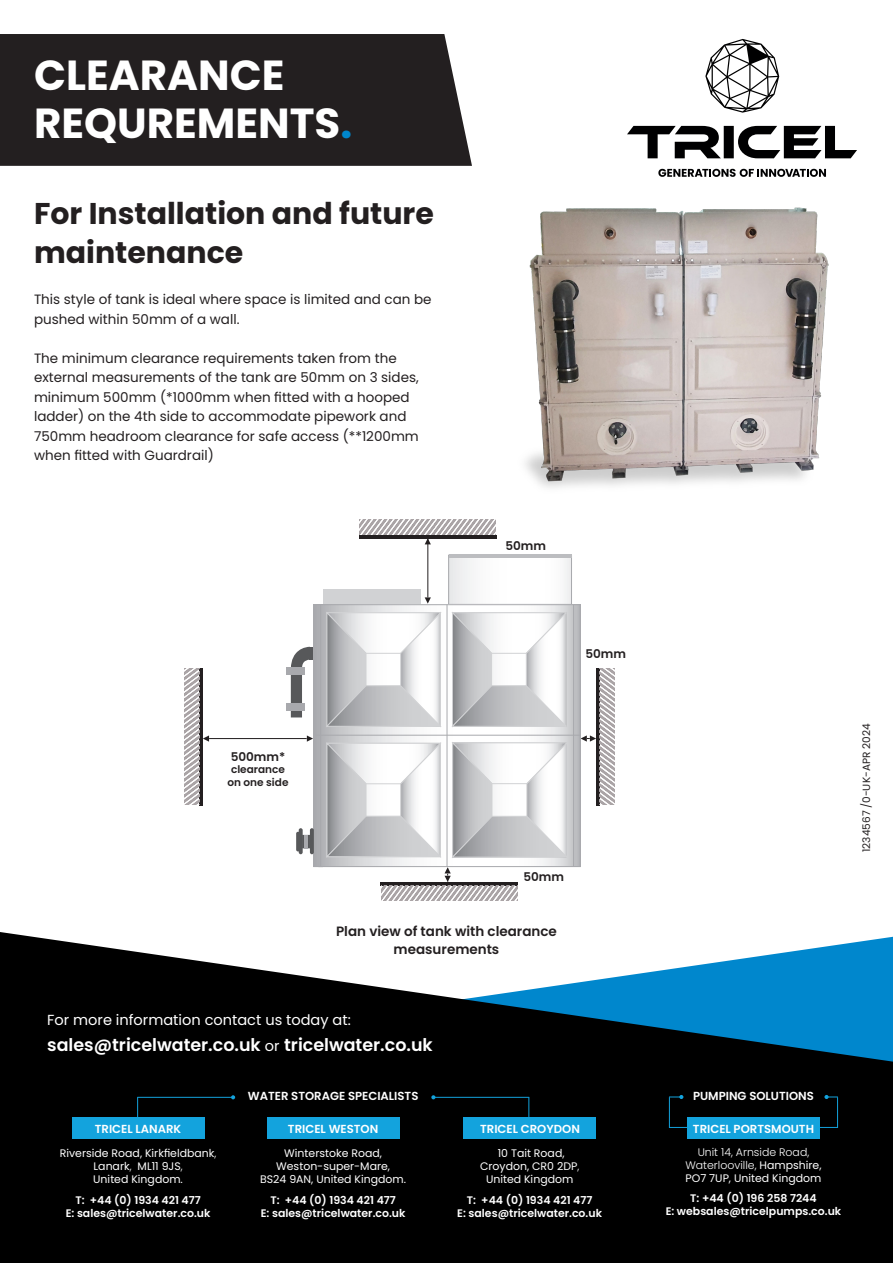
<style>
.page{position:relative;width:893px;height:1263px;background:#fff}
.page>*{position:absolute;margin:0;border:0;box-sizing:border-box;transform-origin:0 0}
.t1{font:700 42px "Poppins";color:#fff}
.t2{font:700 30px "Poppins";color:#231f20}
.t3{font:600 17.55px "Poppins";color:#fff}
.t4{font:14.55px "Poppins";color:#fff}
.t5{font:13.5px/19.5px "Poppins";color:#231f20}
.DW_-_Paragraph_Style{font:600 13.5px/18px "Poppins";color:#231f20;text-align:center}
.DW_-_Paragraph_Style-2{font:600 12px "Poppins";color:#231f20}
.t6{font:600 11.7px "Poppins";color:#fff}
.t7{font:600 10.95px "Poppins";color:#fff}
.t8{font:10.95px "Poppins";color:#fff}
.t9{font:300 10.95px "Poppins";color:#fff}
.t10{font:10.5px "Poppins";color:#231f20}
.DW_-_Paragraph_Style-3{font:600 10.5px "Poppins";color:#231f20}
.s1{color:#0087cd}
.s2{font-weight:400;font-size:14.55px}
.s3{font-weight:300}
.s4{font-weight:400}
</style>
<div class="page">
<div style="left:0;top:34px;width:472px;height:132px;background:#231f20"></div>
<svg style="left:0;top:932px;width:893px;height:331px;background:#1c282f"></svg>
<svg style="left:705px;top:39px;width:74px;height:74px"></svg>
<svg style="left:627px;top:126px;width:230px;height:32px"></svg>
<svg style="left:658px;top:169px;width:168px;height:8px"></svg>
<hr style="left:427px;top:537px;width:1px;height:60px;background:#231f20">
<svg style="left:425px;top:597px;width:6px;height:7px"></svg>
<hr style="left:359px;top:535px;width:137px;height:3px;background:#231f20">
<svg style="left:359px;top:519px;width:136px;height:25px"></svg>
<hr style="left:207px;top:738px;width:101px;height:1px;background:#231f20">
<svg style="left:307px;top:735px;width:6px;height:7px"></svg>
<hr style="left:200px;top:668px;width:3px;height:138px;background:#231f20">
<svg style="left:184px;top:669px;width:25px;height:135px"></svg>
<hr style="left:596px;top:668px;width:3px;height:138px;background:#231f20">
<svg style="left:581px;top:669px;width:34px;height:135px"></svg>
<hr style="left:380px;top:882px;width:138px;height:3px;background:#231f20">
<svg style="left:382px;top:867px;width:135px;height:34px"></svg>
<div style="left:323px;top:589px;width:97px;height:16px;background:#d1d2d4"></div>
<svg style="left:310px;top:647px;width:4px;height:12px"></svg>
<svg style="left:291px;top:647px;width:19px;height:70px"></svg>
<svg style="left:451px;top:557px;width:119px;height:45px"></svg>
<div style="left:449px;top:555px;width:123px;height:49px;border:1px solid #a8a9ad"></div>
<div style="left:286px;top:703px;width:19px;height:7px;background:#a8a9ad"></div>
<hr style="left:449px;top:554px;width:122px;height:3px;background:#bcbdc0">
<div style="left:286px;top:667px;width:19px;height:7px;background:#a8a9ad"></div>
<svg style="left:316px;top:606px;width:262px;height:259px"></svg>
<div style="left:314px;top:604px;width:266px;height:263px;border:1px solid #a8a9ad"></div>
<hr style="left:310px;top:828px;width:4px;height:26px;background:#57585a;border-radius:2px">
<svg style="left:299px;top:828px;width:4px;height:26px"></svg>
<svg style="left:302px;top:835px;width:8px;height:13px"></svg>
<svg style="left:296px;top:832px;width:4px;height:19px"></svg>
<svg style="left:326px;top:612px;width:115px;height:115px"></svg>
<svg style="left:452px;top:612px;width:115px;height:115px"></svg>
<svg style="left:327px;top:743px;width:114px;height:114px"></svg>
<svg style="left:452px;top:742px;width:115px;height:115px"></svg>
<hr style="left:320px;top:605px;width:1px;height:261px;background:#a8a9ad">
<hr style="left:573px;top:605px;width:1px;height:261px;background:#a8a9ad">
<hr style="left:447px;top:605px;width:1px;height:261px;background:#a8a9ad">
<hr style="left:314px;top:735px;width:266px;height:1px;background:#a8a9ad">
<img style="left:525px;top:207px;width:304px;height:281px">
<div style="left:72px;top:1117px;width:132px;height:22px;background:#13a3dd"></div>
<div style="left:267px;top:1117px;width:132px;height:22px;background:#13a3dd"></div>
<div style="left:464px;top:1117px;width:132px;height:22px;background:#13a3dd"></div>
<div style="left:687px;top:1117px;width:132px;height:22px;background:#13a3dd"></div>
<svg style="left:231px;top:1095px;width:4px;height:4px"></svg>
<hr style="left:137px;top:1097px;width:1px;height:31px;background:#13a3dd">
<hr style="left:137px;top:1097px;width:95px;height:1px;background:#13a3dd">
<svg style="left:431px;top:1095px;width:4px;height:4px"></svg>
<hr style="left:528px;top:1097px;width:1px;height:31px;background:#13a3dd">
<hr style="left:435px;top:1097px;width:94px;height:1px;background:#13a3dd">
<hr style="left:669px;top:1097px;width:1px;height:31px;background:#13a3dd">
<svg style="left:669px;top:1095px;width:14px;height:4px"></svg>
<hr style="left:837px;top:1097px;width:1px;height:31px;background:#13a3dd">
<svg style="left:824px;top:1095px;width:14px;height:4px"></svg>
<svg style="left:670px;top:1127px;width:17px;height:1px"></svg>
<svg style="left:819px;top:1127px;width:18px;height:1px"></svg>
<p class="t1" style="left:34px;top:51px;width:252px">CLEARANCE</p>
<p class="t1" style="left:34px;top:99px;width:320px">REQUREMENTS<span class="s1">.</span></p>
<p class="t2" style="left:34px;top:196px;width:401px">For Installation and future</p>
<p class="t2" style="left:34px;top:235px;width:211px">maintenance</p>
<p class="t5" style="left:34px;top:290px;width:399px">This style of tank is ideal where space is limited and can be pushed within 50mm of a wall.</p>
<p class="t5" style="left:34px;top:348px;width:386px">The minimum clearance requirements taken from the external measurements of the tank are 50mm on 3 sides, minimum 500mm (*1000mm when fitted with a hooped ladder) on the 4th side to accommodate pipework and 750mm headroom clearance for safe access (**1200mm when fitted with Guardrail)</p>
<p class="DW_-_Paragraph_Style-2" style="left:505px;top:539px;width:42px">50mm</p>
<p class="DW_-_Paragraph_Style-2" style="left:585px;top:647px;width:42px">50mm</p>
<p class="DW_-_Paragraph_Style-2" style="left:231px;top:750px;width:56px">500mm*</p>
<p class="DW_-_Paragraph_Style-3" style="left:231px;top:764px;width:55px">clearance</p>
<p class="DW_-_Paragraph_Style-3" style="left:227px;top:776px;width:62px">on one side</p>
<p class="DW_-_Paragraph_Style-2" style="left:523px;top:870px;width:42px">50mm</p>
<p class="DW_-_Paragraph_Style" style="left:336px;top:922px;width:222px">Plan view of tank with clearance measurements</p>
<p class="t10" style="left:860px;top:852px;width:130px;rotate:-90deg">1234567 /0-UK-APR 2024</p>
<p class="t4" style="left:47px;top:1011px;width:305px">For more information contact us today at:</p>
<p class="t3" style="left:47px;top:1035px;width:387px">sales@tricelwater.co.uk <span class="s2">or</span> tricelwater.co.uk</p>
<p class="t6" style="left:248px;top:1089px;width:172px">WATER STORAGE SPECIALISTS</p>
<p class="t6" style="left:693px;top:1089px;width:122px">PUMPING SOLUTIONS</p>
<p class="t6" style="left:95px;top:1122px;width:88px">TRICEL LANARK</p>
<p class="t6" style="left:288px;top:1122px;width:92px">TRICEL WESTON</p>
<p class="t6" style="left:480px;top:1122px;width:101px">TRICEL CROYDON</p>
<p class="t6" style="left:693px;top:1122px;width:123px">TRICEL PORTSMOUTH</p>
<p class="t8" style="left:60px;top:1147px;width:158px">Riverside Road, Kirkfieldbank<span class="s3">,</span></p>
<p class="t8" style="left:94px;top:1160px;width:91px">Lanark<span class="s3">,</span> ML11 9JS<span class="s3">,</span></p>
<p class="t8" style="left:93px;top:1173px;width:91px">United Kingdom.</p>
<p class="t7" style="left:75px;top:1193px;width:127px">T: +44 (0) 1934 421 477</p>
<p class="t7" style="left:66px;top:1206px;width:146px">E: sales@tricelwater.co.uk</p>
<p class="t8" style="left:284px;top:1147px;width:99px">Winterstoke Road,</p>
<p class="t8" style="left:276px;top:1160px;width:115px">Weston-super-Mare,</p>
<p class="t8" style="left:260px;top:1173px;width:147px">BS24 9AN, United Kingdom.</p>
<p class="t7" style="left:270px;top:1193px;width:127px">T: +44 (0) 1934 421 477</p>
<p class="t7" style="left:261px;top:1206px;width:146px">E: sales@tricelwater.co.uk</p>
<p class="t8" style="left:498px;top:1147px;width:68px">10 Tait Road,</p>
<p class="t8" style="left:480px;top:1160px;width:101px">Croydon, CR0 2DP<span class="s3">,</span></p>
<p class="t8" style="left:486px;top:1173px;width:89px">United Kingdom</p>
<p class="t7" style="left:467px;top:1193px;width:127px">T: +44 (0) 1934 421 477</p>
<p class="t7" style="left:457px;top:1206px;width:146px">E: sales@tricelwater.co.uk</p>
<p class="t9" style="left:698px;top:1145px;width:113px">Unit 14, Arnside Road,</p>
<p class="t9" style="left:685px;top:1158px;width:138px">Waterlooville, <span class="s4">Hampshire,</span></p>
<p class="t8" style="left:685px;top:1171px;width:137px">PO7 7UP, United Kingdom</p>
<p class="t7" style="left:690px;top:1192px;width:128px">T: +44 (0) 196 258 7244</p>
<p class="t7" style="left:666px;top:1205px;width:177px">E: websales@tricelpumps.co.uk</p>
</div>
